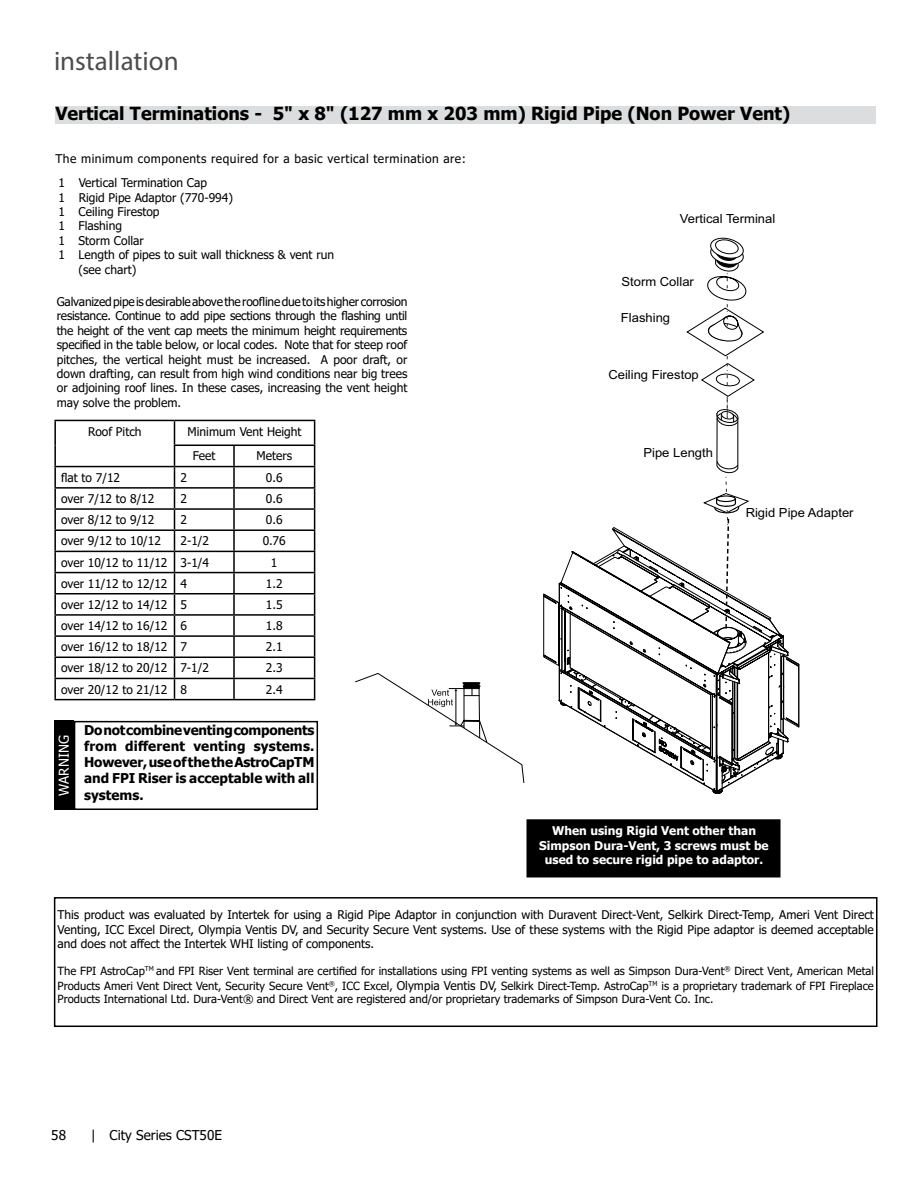
<style>
.page{position:relative;width:918px;height:1188px;background:#fff}
.page>*{position:absolute;margin:0;border:0;box-sizing:border-box;transform-origin:0 0}
.t1{font:27px "Myriad Pro";color:#4d4d4f}
.t2{font:700 18px "Tahoma";color:#000}
.t3{font:700 13.5px/16.2px "Tahoma";color:#000;text-align:justify}
.t4{font:13.5px "Tahoma";color:#000}
.t5{font:13.5px "Tahoma";color:#fff}
.t6{font:12.6px "Arial";color:#000;scale:1.04 1}
.t7{font:12px/14.4px "Tahoma";color:#000;text-align:justify}
.t8{font:700 12px/14.4px "Tahoma";color:#fff;text-align:center}
.t9{font:12px/24.3px "Tahoma";letter-spacing:.04em;color:#000}
.t10{font:11.25px/14px "Tahoma";color:#000;text-align:justify}
.s1{font-size:12px}
</style>
<div class="page">
<div style="left:55px;top:106px;width:821px;height:17px;background:#dcddde"></div>
<div style="left:527px;top:820px;width:253px;height:57px;background:#000"></div>
<div style="left:526px;top:819px;width:255px;height:59px;border:2px solid #000"></div>
<hr style="left:54px;top:420px;width:121px;height:1px;background:#000">
<hr style="left:54px;top:421px;width:2px;height:24px;background:#000">
<hr style="left:175px;top:420px;width:59px;height:1px;background:#000">
<hr style="left:234px;top:420px;width:81px;height:1px;background:#000">
<hr style="left:54px;top:445px;width:2px;height:21px;background:#000">
<hr style="left:174px;top:445px;width:60px;height:1px;background:#000">
<hr style="left:234px;top:445px;width:81px;height:1px;background:#000">
<hr style="left:233px;top:446px;width:2px;height:20px;background:#000">
<hr style="left:54px;top:466px;width:121px;height:1px;background:#000">
<hr style="left:54px;top:467px;width:2px;height:20px;background:#000">
<hr style="left:175px;top:466px;width:59px;height:1px;background:#000">
<hr style="left:234px;top:466px;width:81px;height:1px;background:#000">
<hr style="left:233px;top:467px;width:2px;height:20px;background:#000">
<hr style="left:54px;top:487px;width:121px;height:2px;background:#000">
<hr style="left:175px;top:487px;width:59px;height:2px;background:#000">
<hr style="left:234px;top:487px;width:81px;height:2px;background:#000">
<hr style="left:54px;top:508px;width:121px;height:2px;background:#000">
<svg style="left:54px;top:489px;width:2px;height:40px"></svg>
<hr style="left:175px;top:508px;width:59px;height:2px;background:#000">
<hr style="left:234px;top:508px;width:81px;height:2px;background:#000">
<svg style="left:233px;top:489px;width:2px;height:40px"></svg>
<hr style="left:54px;top:529px;width:121px;height:2px;background:#000">
<hr style="left:54px;top:531px;width:2px;height:20px;background:#000">
<hr style="left:175px;top:529px;width:59px;height:2px;background:#000">
<hr style="left:234px;top:529px;width:81px;height:2px;background:#000">
<hr style="left:233px;top:531px;width:2px;height:20px;background:#000">
<hr style="left:54px;top:551px;width:121px;height:1px;background:#000">
<hr style="left:54px;top:552px;width:2px;height:20px;background:#000">
<hr style="left:175px;top:551px;width:59px;height:1px;background:#000">
<hr style="left:234px;top:551px;width:81px;height:1px;background:#000">
<hr style="left:233px;top:552px;width:2px;height:20px;background:#000">
<hr style="left:54px;top:572px;width:121px;height:1px;background:#000">
<hr style="left:54px;top:573px;width:2px;height:20px;background:#000">
<hr style="left:175px;top:572px;width:59px;height:1px;background:#000">
<hr style="left:234px;top:572px;width:81px;height:1px;background:#000">
<hr style="left:233px;top:573px;width:2px;height:20px;background:#000">
<hr style="left:54px;top:593px;width:121px;height:1px;background:#000">
<hr style="left:54px;top:594px;width:2px;height:20px;background:#000">
<hr style="left:175px;top:593px;width:59px;height:1px;background:#000">
<hr style="left:234px;top:593px;width:81px;height:1px;background:#000">
<hr style="left:233px;top:594px;width:2px;height:20px;background:#000">
<hr style="left:54px;top:614px;width:121px;height:2px;background:#000">
<svg style="left:54px;top:616px;width:2px;height:19px"></svg>
<hr style="left:175px;top:614px;width:59px;height:2px;background:#000">
<hr style="left:234px;top:614px;width:81px;height:2px;background:#000">
<svg style="left:233px;top:616px;width:2px;height:19px"></svg>
<hr style="left:54px;top:635px;width:121px;height:2px;background:#000">
<hr style="left:54px;top:637px;width:2px;height:20px;background:#000">
<hr style="left:175px;top:635px;width:59px;height:2px;background:#000">
<hr style="left:234px;top:635px;width:81px;height:2px;background:#000">
<hr style="left:233px;top:637px;width:2px;height:20px;background:#000">
<hr style="left:54px;top:657px;width:121px;height:1px;background:#000">
<hr style="left:54px;top:658px;width:2px;height:20px;background:#000">
<hr style="left:175px;top:657px;width:59px;height:1px;background:#000">
<hr style="left:234px;top:657px;width:81px;height:1px;background:#000">
<hr style="left:233px;top:658px;width:2px;height:20px;background:#000">
<hr style="left:54px;top:678px;width:121px;height:1px;background:#000">
<hr style="left:54px;top:679px;width:2px;height:20px;background:#000">
<hr style="left:175px;top:678px;width:59px;height:1px;background:#000">
<svg style="left:174px;top:421px;width:1px;height:278px"></svg>
<hr style="left:234px;top:678px;width:81px;height:1px;background:#000">
<hr style="left:233px;top:679px;width:2px;height:20px;background:#000">
<svg style="left:314px;top:421px;width:1px;height:278px"></svg>
<hr style="left:54px;top:699px;width:121px;height:1px;background:#000">
<hr style="left:175px;top:699px;width:59px;height:1px;background:#000">
<hr style="left:234px;top:699px;width:81px;height:1px;background:#000">
<div style="left:54px;top:897px;width:824px;height:130px;border:2px solid #000"></div>
<svg style="left:355px;top:237px;width:445px;height:557px"></svg>
<div style="left:540px;top:495px;width:154px;height:31px;background:#fff"></div>
<div style="left:54px;top:721px;width:19px;height:89px;background:#000"></div>
<div style="left:74px;top:721px;width:244px;height:89px;border:2px solid #000"></div>
<h1 class="t1" style="left:54px;top:44px;width:126px">installation</h1>
<h2 class="t2" style="left:55px;top:100px;width:736px">Vertical Terminations - 5" x 8" (127 mm x 203 mm) Rigid Pipe (Non Power Vent)</h2>
<p class="t9" style="left:55px;top:147px;width:412px">The minimum components required for a basic vertical termination are:<br>1 Vertical Termination Cap</p>
<p class="t7" style="left:58px;top:191px;width:176px">1 Rigid Pipe Adaptor (770-994)</p>
<p class="t7" style="left:58px;top:205px;width:103px">1 Ceiling Firestop</p>
<p class="t7" style="left:58px;top:219px;width:65px">1 Flashing</p>
<p class="t7" style="left:58px;top:234px;width:87px">1 Storm Collar</p>
<p class="t7" style="left:58px;top:248px;width:277px">1 Length of pipes to suit wall thickness &amp; vent run</p>
<p class="t7" style="left:79px;top:263px;width:59px">(see chart)</p>
<p class="t6" style="left:680px;top:210px;width:93px">Vertical Terminal</p>
<p class="t6" style="left:622px;top:273px;width:71px">Storm Collar</p>
<p class="t6" style="left:621px;top:308px;width:49px">Flashing</p>
<p class="t7" style="left:57px;top:295px;width:352px">Galvanized pipe is desirable above the roofline due to its higher corrosion resistance. Continue to add pipe sections through the flashing until the height of the vent cap meets the minimum height requirements specified in the table below, or local codes. Note that for steep roof pitches, the vertical height must be increased. A poor draft, or down drafting, can result from high wind conditions near big trees or adjoining roof lines. In these cases, increasing the vent height may solve the problem.</p>
<p class="t7" style="left:88px;top:425px;width:55px">Roof Pitch</p>
<p class="t7" style="left:193px;top:420px;width:110px;line-height:24.8px;text-indent:-5px">Minimum Vent Height<br>Feet</p>
<p class="t6" style="left:608px;top:366px;width:88px">Ceiling Firestop</p>
<p class="t6" style="left:644px;top:444px;width:68px">Pipe Length</p>
<p class="t7" style="left:257px;top:450px;width:37px">Meters</p>
<p class="t7" style="left:61px;top:471px;width:60px">flat to 7/12</p>
<p class="t7" style="left:181px;top:471px;width:8px">2</p>
<p class="t7" style="left:266px;top:471px;width:18px">0.6</p>
<p class="t7" style="left:61px;top:492px;width:95px">over 7/12 to 8/12</p>
<p class="t7" style="left:180px;top:492px;width:8px">2</p>
<p class="t7" style="left:266px;top:492px;width:18px">0.6</p>
<p class="t7" style="left:61px;top:513px;width:95px">over 8/12 to 9/12</p>
<p class="t7" style="left:180px;top:513px;width:8px">2</p>
<p class="t7" style="left:266px;top:513px;width:18px">0.6</p>
<p class="t7" style="left:61px;top:535px;width:101px">over 9/12 to 10/12</p>
<p class="t7" style="left:180px;top:535px;width:30px">2-1/2</p>
<p class="t7" style="left:263px;top:535px;width:25px">0.76</p>
<p class="t7" style="left:61px;top:556px;width:149px">over 10/12 to 11/12 3-1/4</p>
<p class="t7" style="left:271px;top:556px;width:8px">1</p>
<p class="t7" style="left:61px;top:577px;width:127px">over 11/12 to 12/12 4</p>
<p class="t7" style="left:266px;top:577px;width:18px">1.2</p>
<p class="t7" style="left:61px;top:598px;width:127px">over 12/12 to 14/12 5</p>
<p class="t7" style="left:266px;top:598px;width:18px">1.5</p>
<p class="t7" style="left:61px;top:619px;width:127px">over 14/12 to 16/12 6</p>
<p class="t7" style="left:266px;top:619px;width:18px">1.8</p>
<p class="t7" style="left:61px;top:640px;width:127px">over 16/12 to 18/12 7</p>
<p class="t7" style="left:266px;top:640px;width:18px">2.1</p>
<p class="t7" style="left:61px;top:662px;width:149px">over 18/12 to 20/12 7-1/2</p>
<p class="t7" style="left:266px;top:662px;width:18px">2.3</p>
<p class="t7" style="left:61px;top:683px;width:127px">over 20/12 to 21/12 8</p>
<p class="t7" style="left:266px;top:683px;width:18px">2.4</p>
<p class="t5" style="left:55px;top:796px;width:62px;rotate:-90deg">WARNING</p>
<p class="t3" style="left:84px;top:722px;width:232px">Do not combine venting components from different venting systems.<br>However, use of the the AstroCapTM and FPI Riser is acceptable with all systems.</p>
<p class="t6" style="left:746px;top:504px;width:105px">Rigid Pipe Adapter</p>
<p class="t8" style="left:539px;top:824px;width:231px">When using Rigid Vent other than<br>Simpson Dura-Vent, 3 screws must be used to secure rigid pipe to adaptor.</p>
<p class="t7" style="left:58px;top:908px;width:818px">This product was evaluated by Intertek for using a Rigid Pipe Adaptor in conjunction with Duravent Direct-Vent, Selkirk Direct-Temp, Ameri Vent Direct Venting, ICC Excel Direct, Olympia Ventis DV, and Security Secure Vent systems. Use of these systems with the Rigid Pipe adaptor is deemed acceptable and does not affect the Intertek WHI listing of components.</p>
<p class="t10" style="left:58px;top:965px;width:818px">The FPI AstroCap<sup>TM</sup> and FPI Riser Vent terminal are certified for installations using FPI venting systems as well as Simpson Dura-Vent<sup>®</sup> Direct Vent, American Metal Products Ameri Vent Direct Vent, Security Secure Vent<sup>®</sup>, ICC Excel, <span class="s1">Olympia Ventis DV,</span> Selkirk Direct-Temp. AstroCap<sup>TM</sup> is a proprietary trademark of FPI Fireplace Products International Ltd. Dura-Vent® and Direct Vent are registered and/or proprietary trademarks of Simpson Dura-Vent Co. Inc.</p>
<p class="t4" style="left:51px;top:1126px;width:16px">58</p>
<p class="t4" style="left:91px;top:1126px;width:132px">| City Series CST50E</p>
</div>
